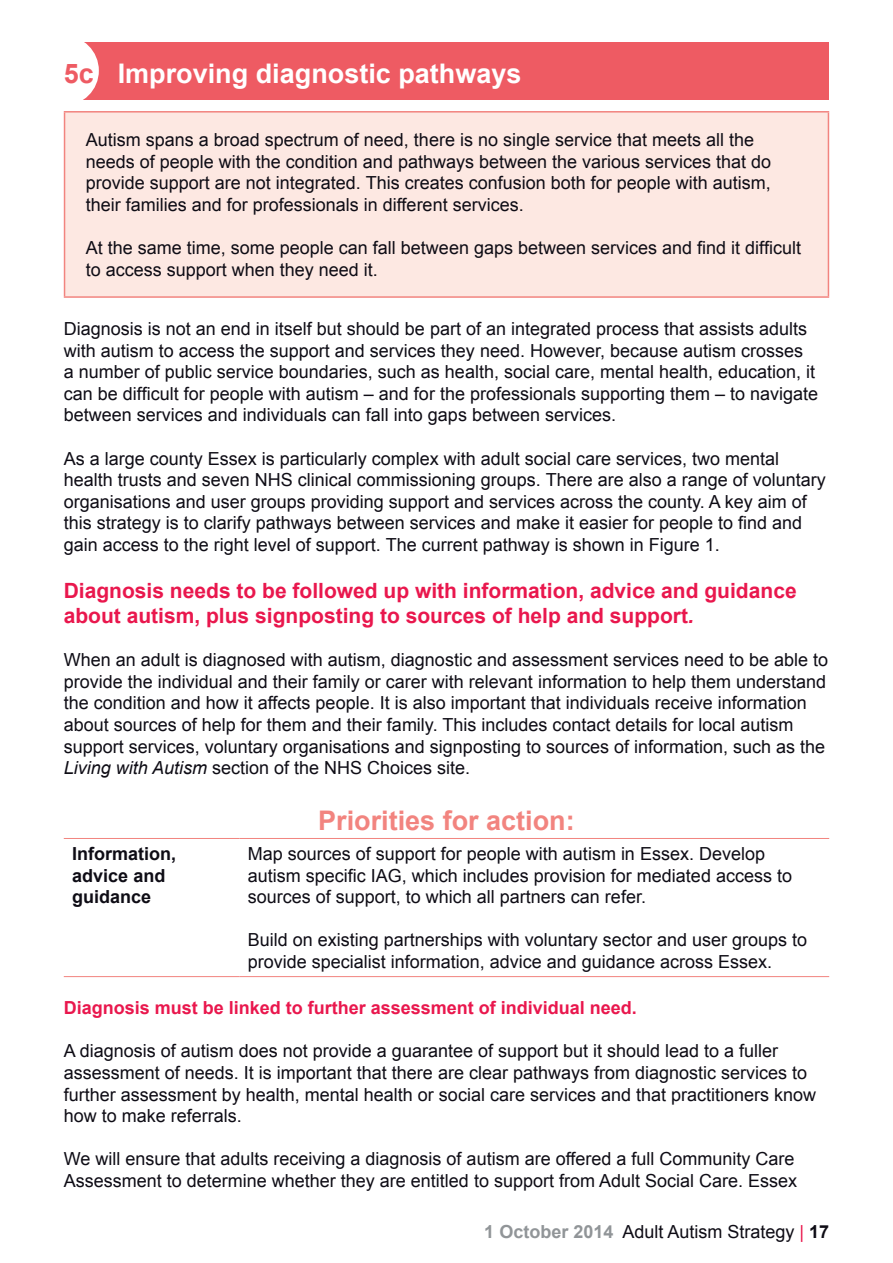
<style>
.page{position:relative;width:893px;height:1263px;background:#fff}
.page>*{position:absolute;margin:0;border:0;box-sizing:border-box;transform-origin:0 0}
.t1{font:700 27px "Arial";color:#fff}
.Priorities{font:700 27px "Arial";color:#f2847f}
.Sub_Head{font:700 21px/25.2px "Arial";color:#e9174d}
.Body{font:18px/21.6px "Arial";color:#0e0c15}
.No_Spacing{font:18px/21.6px "Arial";color:#0e0c15}
.Body-2{font:700 18px "Arial";color:#e9174d}
.Body-3{font:700 18px/21.6px "Arial";color:#0e0c15}
.s1{color:#ee5b63}
.s2{font-style:italic}
.s3{font-weight:700;color:#919598}
.s4{color:#e9174d}
.s5{font-weight:700}
</style>
<div class="page">
<div style="left:62px;top:43px;width:767px;height:57px;background:#ee5b63"></div>
<div style="left:29px;top:36px;width:70px;height:70px;background:#fff;border-radius:50%"></div>
<div style="left:65px;top:112px;width:763px;height:185px;background:#fde8e2"></div>
<hr style="left:64px;top:111px;width:765px;height:2px;background:#f2847f">
<hr style="left:64px;top:113px;width:1px;height:183px;background:#f2847f">
<hr style="left:828px;top:113px;width:1px;height:183px;background:#f2847f">
<hr style="left:64px;top:296px;width:765px;height:2px;background:#f2847f">
<hr style="left:64px;top:838px;width:175px;height:1px;background:#f2847f">
<hr style="left:239px;top:838px;width:590px;height:1px;background:#f2847f">
<hr style="left:64px;top:976px;width:175px;height:1px;background:#f2847f">
<hr style="left:239px;top:976px;width:590px;height:1px;background:#f2847f">
<p class="t1" style="left:64px;top:56px;width:459px"><span class="s1">5c</span> Improving diagnostic pathways</p>
<p class="No_Spacing" style="left:86px;top:129px;width:687px">Autism spans a broad spectrum of need, there is no single service that meets all the needs of people with the condition and pathways between the various services that do provide support are not integrated. This creates confusion both for people with autism, their families and for professionals in different services.</p>
<p class="No_Spacing" style="left:86px;top:237px;width:717px">At the same time, some people can fall between gaps between services and find it difficult to access support when they need it.</p>
<p class="Body" style="left:64px;top:318px;width:756px">Diagnosis is not an end in itself but should be part of an integrated process that assists adults with autism to access the support and services they need. However, because autism crosses<br>a number of public service boundaries, such as health, social care, mental health, education, it can be difficult for people with autism – and for the professionals supporting them – to navigate between services and individuals can fall into gaps between services.</p>
<p class="Body" style="left:64px;top:448px;width:764px">As a large county Essex is particularly complex with adult social care services, two mental health trusts and seven NHS clinical commissioning groups. There are also a range of voluntary organisations and user groups providing support and services across the county. A key aim of this strategy is to clarify pathways between services and make it easier for people to find and gain access to the right level of support. The current pathway is shown in Figure 1.</p>
<p class="Sub_Head" style="left:64px;top:579px;width:734px">Diagnosis needs to be followed up with information, advice and guidance about autism, plus signposting to sources of help and support<span class="s2">.</span></p>
<p class="Body" style="left:64px;top:649px;width:766px">When an adult is diagnosed with autism, diagnostic and assessment services need to be able to provide the individual and their family or carer with relevant information to help them understand the condition and how it affects people. It is also important that individuals receive information about sources of help for them and their family. This includes contact details for local autism support services, voluntary organisations and signposting to sources of information, such as the <span class="s2">Living with Autism</span> section of the NHS Choices site.</p>
<p class="Priorities" style="left:318px;top:803px;width:258px">Priorities for action:</p>
<p class="Body-3" style="left:72px;top:843px;width:106px">Information, advice and guidance</p>
<p class="Body" style="left:248px;top:843px;width:546px">Map sources of support for people with autism in Essex. Develop autism specific IAG, which includes provision for mediated access to sources of support, to which all partners can refer.</p>
<p class="Body" style="left:248px;top:929px;width:561px">Build on existing partnerships with voluntary sector and user groups to provide specialist information, advice and guidance across Essex.</p>
<p class="Body-2" style="left:64px;top:996px;width:575px">Diagnosis must be linked to further assessment of individual need.</p>
<p class="Body" style="left:64px;top:1040px;width:754px">A diagnosis of autism does not provide a guarantee of support but it should lead to a fuller assessment of needs. It is important that there are clear pathways from diagnostic services to further assessment by health, mental health or social care services and that practitioners know how to make referrals.</p>
<p class="Body" style="left:64px;top:1148px;width:735px">We will ensure that adults receiving a diagnosis of autism are offered a full Community Care<br>Assessment to determine whether they are entitled to support from Adult Social Care. Essex</p>
<p class="Body" style="left:484px;top:1221px;width:346px"><span class="s3">1 October 2014</span> Adult Autism Strategy <span class="s4">|</span> <span class="s5">17</span></p>
</div>
